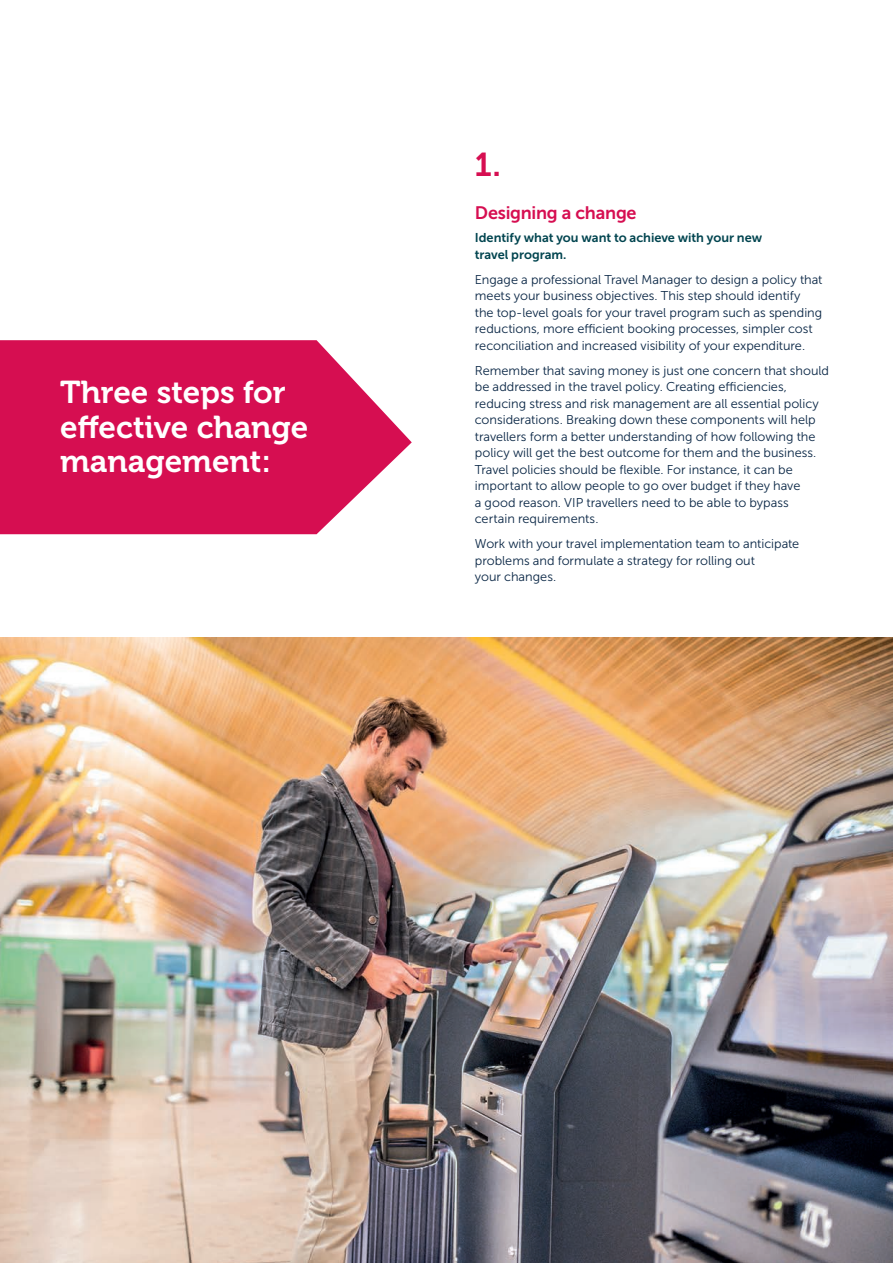
<style>
.page{position:relative;width:893px;height:1263px;background:#fff}
.page>*{position:absolute;margin:0;border:0;box-sizing:border-box;transform-origin:0 0}
.Body_Copy_museo_300{font:33px "Museo Sans 700";color:#d60e51}
.t1{font:31.5px/34.5px "Museo 700";color:#fff}
.Body_Copy_museo_300-2{font:18px "Museo Sans 700";letter-spacing:-.015em;color:#d60e51}
.Body_Copy_museo_300-3{font:12.75px/16.5px "Museo Sans 300";color:#092645}
.Body_Copy_museo_300-4{font:12.75px/16.5px "Museo Sans 700";letter-spacing:-.005em;color:#00444f}
</style>
<div class="page">
<svg style="left:0;top:340px;width:412px;height:194px;fill:#d60e51"></svg>
<img style="left:0;top:637px;width:893px;height:626px">
<p class="t1" style="left:60px;top:375px;width:250px">Three steps for effective change management:</p>
<p class="Body_Copy_museo_300" style="left:475px;top:146px;width:28px">1.</p>
<p class="Body_Copy_museo_300-2" style="left:475px;top:202px;width:163px">Designing a change</p>
<p class="Body_Copy_museo_300-4" style="left:475px;top:230px;width:289px">Identify what you want to achieve with your new travel program.</p>
<p class="Body_Copy_museo_300-3" style="left:475px;top:271px;width:349px">Engage a professional Travel Manager to design a policy that meets your business objectives. This step should identify the top-level goals for your travel program such as spending reductions, more efficient booking processes, simpler cost reconciliation and increased visibility of your expenditure.</p>
<p class="Body_Copy_museo_300-3" style="left:475px;top:362px;width:356px">Remember that saving money is just one concern that should be addressed in the travel policy. Creating efficiencies, reducing stress and risk management are all essential policy considerations. Breaking down these components will help travellers form a better understanding of how following the policy will get the best outcome for them and the business.<br>Travel policies should be flexible. For instance, it can be important to allow people to go over budget if they have<br>a good reason. VIP travellers need to be able to bypass certain requirements.</p>
<p class="Body_Copy_museo_300-3" style="left:475px;top:536px;width:326px">Work with your travel implementation team to anticipate problems and formulate a strategy for rolling out<br>your changes.</p>
</div>
